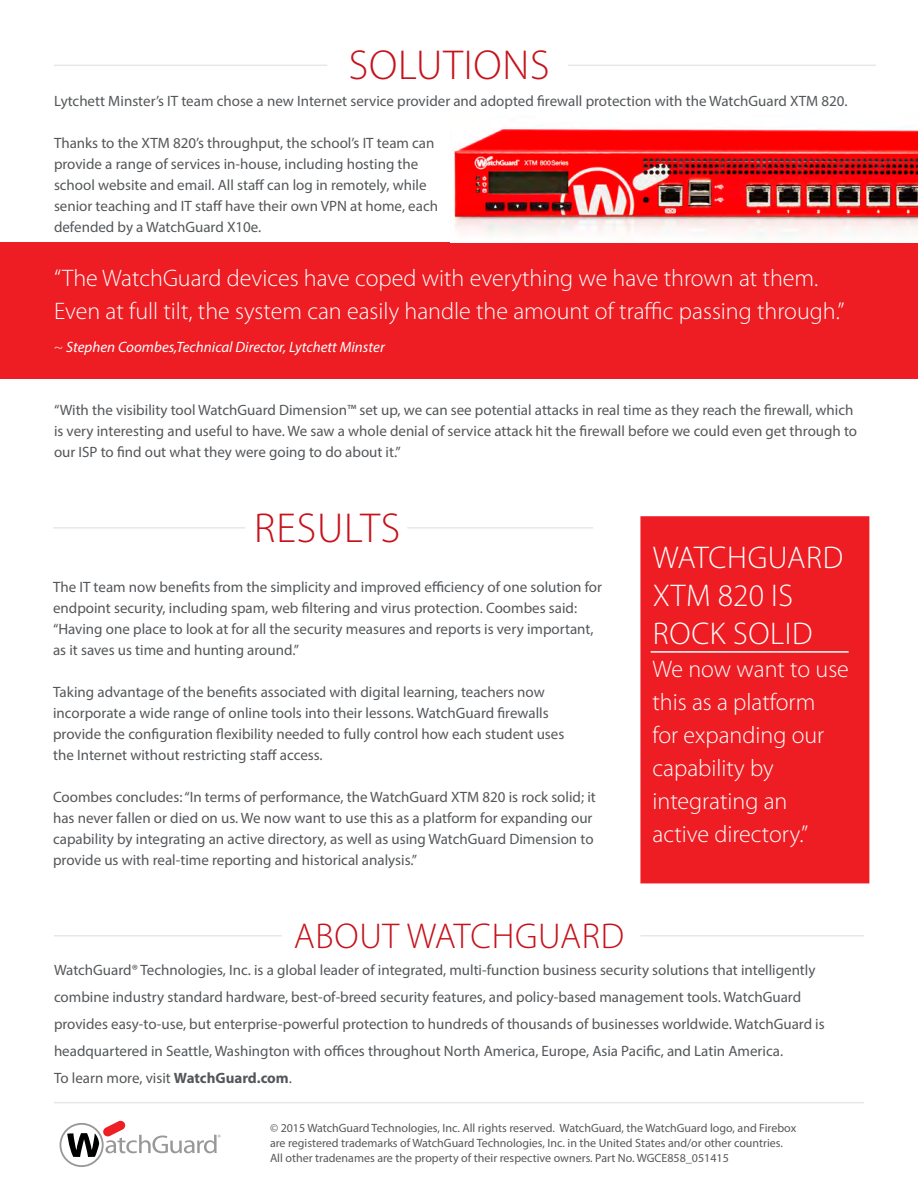
<style>
.page{position:relative;width:918px;height:1188px;background:#fff}
.page>*{position:absolute;margin:0;border:0;box-sizing:border-box;transform-origin:0 0}
.t1{font:300 42px "Myriad Pro";letter-spacing:.02em;color:#c6131b}
.t2{font:300 36px "Myriad Pro";letter-spacing:.02em;color:#c6131b}
.red_box_headline{font:300 31.5px/37.8px "Myriad Pro";letter-spacing:.02em;color:#fff}
.red_box_text{font:300 24px/33px "Myriad Pro";color:#fff}
.Body_Copy{font:15px/21px "Myriad Pro";color:#54575a}
.red_box_text-2{font:italic 15px "Myriad Pro";color:#fff}
.BC_-_Address_-_copy{font:12px/15px "Myriad Pro";color:#57585a}
.s1{font-weight:300;font-style:normal}
.s2{font-weight:700}
</style>
<div class="page">
<div style="left:0;top:243px;width:918px;height:136px;background:#ee1d23"></div>
<img style="left:450px;top:126px;width:468px;height:110px">
<hr style="left:407px;top:527px;width:186px;height:2px;background:#e6e7e9">
<hr style="left:54px;top:65px;width:273px;height:1px;background:#e6e7e9">
<hr style="left:568px;top:65px;width:308px;height:1px;background:#e6e7e9">
<div style="left:640px;top:516px;width:229px;height:367px;background:#ee1d23;border:2px solid #ee1d23"></div>
<hr style="left:651px;top:651px;width:198px;height:2px;background:#fff">
<hr style="left:53px;top:527px;width:192px;height:2px;background:#e6e7e9">
<svg style="left:60px;top:1120px;width:161px;height:47px"></svg>
<hr style="left:54px;top:1102px;width:810px;height:1px;background:#e6e7e9">
<hr style="left:54px;top:935px;width:228px;height:2px;background:#e6e7e9">
<hr style="left:640px;top:935px;width:224px;height:2px;background:#e6e7e9">
<p class="t1" style="left:349px;top:40px;width:202px">SOLUTIONS</p>
<p class="Body_Copy" style="left:54px;top:90px;width:795px">Lytchett Minster’s IT team chose a new Internet service provider and adopted firewall protection with the WatchGuard XTM 820.</p>
<p class="Body_Copy" style="left:54px;top:132px;width:386px">Thanks to the XTM 820’s throughput, the school’s IT team can provide a range of services in-house, including hosting the school website and email. All staff can log in remotely, while senior teaching and IT staff have their own VPN at home, each defended by a WatchGuard X10e.</p>
<p class="red_box_text" style="left:54px;top:261px;width:792px">“The WatchGuard devices have coped with everything we have thrown at them.<br>Even at full tilt, the system can easily handle the amount of traffic passing through.”</p>
<p class="red_box_text-2" style="left:54px;top:337px;width:332px"><span class="s1">~</span> Stephen Coombes,Technical Director, Lytchett Minster</p>
<p class="Body_Copy" style="left:54px;top:399px;width:805px">“With the visibility tool WatchGuard Dimension™ set up, we can see potential attacks in real time as they reach the firewall, which is very interesting and useful to have. We saw a whole denial of service attack hit the firewall before we could even get through to our ISP to find out what they were going to do about it.”</p>
<p class="t1" style="left:254px;top:503px;width:147px">RESULTS</p>
<p class="Body_Copy" style="left:53px;top:577px;width:551px">The IT team now benefits from the simplicity and improved efficiency of one solution for endpoint security, including spam, web filtering and virus protection. Coombes said: “Having one place to look at for all the security measures and reports is very important, as it saves us time and hunting around.”</p>
<p class="Body_Copy" style="left:53px;top:682px;width:513px">Taking advantage of the benefits associated with digital learning, teachers now incorporate a wide range of online tools into their lessons. WatchGuard firewalls provide the configuration flexibility needed to fully control how each student uses the Internet without restricting staff access.</p>
<p class="Body_Copy" style="left:53px;top:787px;width:544px">Coombes concludes: “In terms of performance, the WatchGuard XTM 820 is rock solid; it has never fallen or died on us. We now want to use this as a platform for expanding our capability by integrating an active directory, as well as using WatchGuard Dimension to provide us with real-time reporting and historical analysis.”</p>
<p class="red_box_headline" style="left:653px;top:538px;width:192px">WATCHGUARD<br>XTM 820 IS<br>ROCK SOLID</p>
<p class="red_box_text" style="left:653px;top:652px;width:198px">We now want to use this as a platform<br>for expanding our capability by integrating an active directory.”</p>
<p class="t2" style="left:294px;top:915px;width:332px">ABOUT WATCHGUARD</p>
<p class="Body_Copy" style="left:54px;top:956px;width:772px;line-height:27px">WatchGuard® Technologies, Inc. is a global leader of integrated, multi-function business security solutions that intelligently combine industry standard hardware, best-of-breed security features, and policy-based management tools. WatchGuard provides easy-to-use, but enterprise-powerful protection to hundreds of thousands of businesses worldwide. WatchGuard is headquartered in Seattle, Washington with offices throughout North America, Europe, Asia Pacific, and Latin America.<br>To learn more, visit <span class="s2">WatchGuard.com</span>.</p>
<p class="BC_-_Address_-_copy" style="left:270px;top:1120px;width:528px">© 2015 WatchGuard Technologies, Inc. All rights reserved. WatchGuard, the WatchGuard logo, and Firebox are registered trademarks of WatchGuard Technologies, Inc. in the United States and/or other countries.<br>All other tradenames are the property of their respective owners. Part No. WGCE858_051415</p>
</div>
